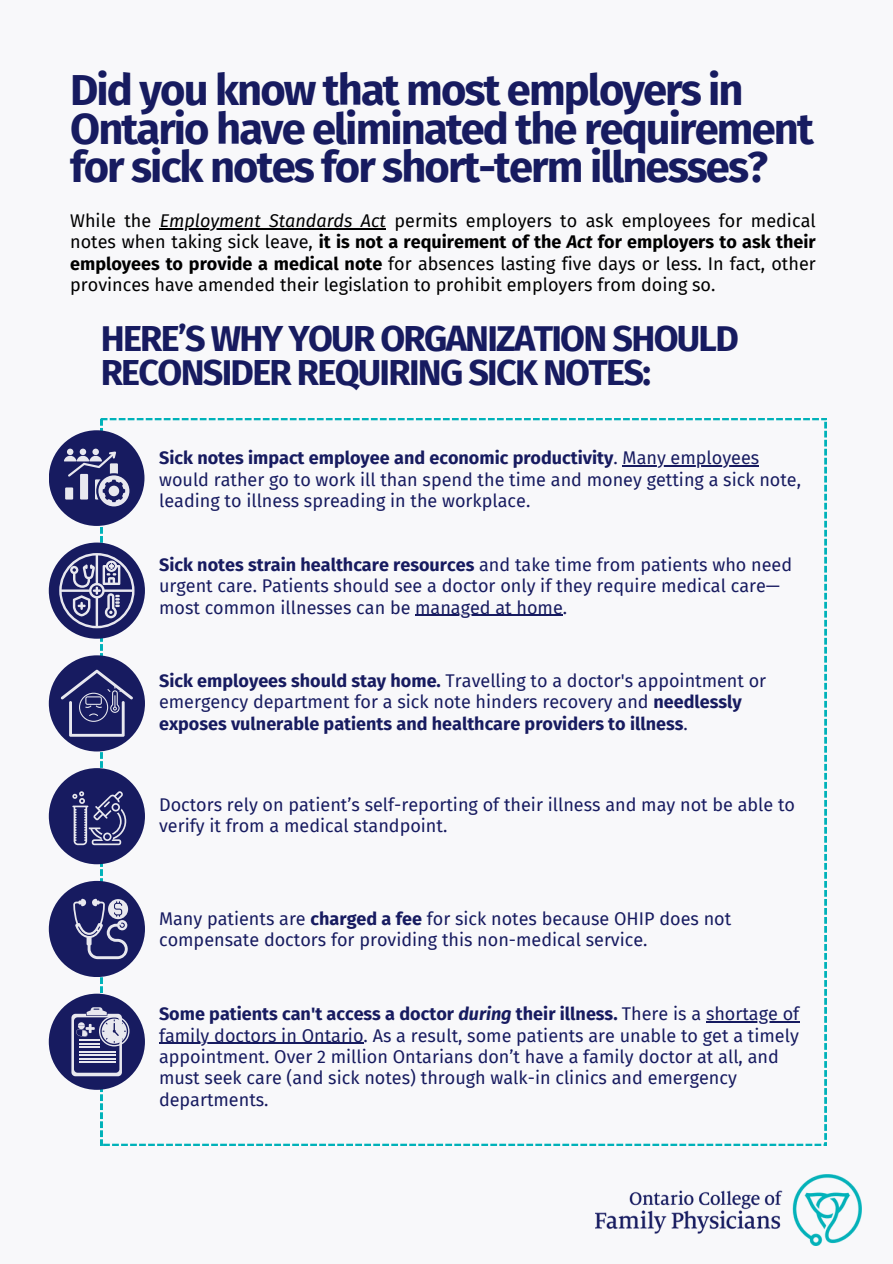
<style>
.page{position:relative;width:893px;height:1264px;background:#fff}
.page>*{position:absolute;margin:0;border:0;box-sizing:border-box;transform-origin:0 0}
.t1{font:700 43.5px/38.2px "Fira Sans";letter-spacing:-.045em;color:#171b60}
.t2{font:700 36px/34.8px "Fira Sans";letter-spacing:-.045em;color:#171b60}
.t3{font:18px/21.3px "Fira Sans";color:#171b60}
.t4{font:18px/21.3px "Fira Sans";color:#000;text-align:justify}
.t5{font:700 18px/21.3px "Fira Sans";color:#171b60}
.s1{font-style:italic}
.s2{font-weight:700}
.s3{font-weight:700;font-style:italic}
.s4{font-weight:400}
</style>
<div class="page">
<div style="left:0;top:0;width:892px;height:1263px;background:#f8f8fa"></div>
<svg style="left:101px;top:418px;width:725px;height:727px"></svg>
<div style="left:49px;top:655px;width:96px;height:96px;background:#171b60;border-radius:50%"></div>
<svg style="left:61px;top:669px;width:72px;height:67px"></svg>
<div style="left:49px;top:542px;width:96px;height:96px;background:#171b60;border-radius:50%"></div>
<svg style="left:59px;top:553px;width:75px;height:75px"></svg>
<hr style="left:415px;top:615px;width:147px;height:1px;background:#171b60">
<div style="left:49px;top:430px;width:95px;height:96px;background:#171b60;border-radius:50%"></div>
<svg style="left:64px;top:448px;width:65px;height:58px"></svg>
<hr style="left:622px;top:465px;width:137px;height:1px;background:#171b60">
<div style="left:49px;top:993px;width:96px;height:96px;background:#171b60;border-radius:50%"></div>
<svg style="left:71px;top:1007px;width:58px;height:69px"></svg>
<hr style="left:706px;top:1021px;width:93px;height:1px;background:#171b60">
<hr style="left:159px;top:1042px;width:204px;height:1px;background:#171b60">
<img style="left:595px;top:1174px;width:266px;height:70px">
<div style="left:49px;top:880px;width:96px;height:97px;background:#171b60;border-radius:50%"></div>
<svg style="left:73px;top:898px;width:55px;height:61px"></svg>
<div style="left:49px;top:768px;width:96px;height:96px;background:#171b60;border-radius:50%"></div>
<svg style="left:72px;top:791px;width:54px;height:54px"></svg>
<hr style="left:160px;top:228px;width:226px;height:1px;background:#000">
<h1 class="t1" style="left:70px;top:68px;width:745px">Did you know that most employers in<br>Ontario have eliminated the requirement for sick notes for short-term illnesses?</h1>
<p class="t4" style="left:70px;top:209px;width:747px">While the <span class="s1">Employment Standards Act</span> permits employers to ask employees for medical notes when taking sick leave, <span class="s2">it is not a requirement of the</span> <span class="s3">Act</span> <span class="s2">for employers to ask their employees to provide a medical note</span> for absences lasting five days or less. In fact, other provinces have amended their legislation to prohibit employers from doing so.</p>
<h2 class="t2" style="left:101px;top:318px;width:639px">HERE’S WHY YOUR ORGANIZATION SHOULD<br>RECONSIDER REQUIRING SICK NOTES:</h2>
<p class="t3" style="left:159px;top:446px;width:643px"><span class="s2">Sick notes impact employee and economic productivity</span>. Many employees would rather go to work ill than spend the time and money getting a sick note, leading to illness spreading in the workplace.</p>
<p class="t3" style="left:159px;top:553px;width:634px"><span class="s2">Sick notes strain healthcare resources</span> and take time from patients who need urgent care. Patients should see a doctor only if they require medical care— most common illnesses can be managed at home.</p>
<p class="t5" style="left:159px;top:669px;width:608px">Sick employees should stay home. <span class="s4">Travelling to a doctor's appointment or emergency department for a sick note hinders recovery and</span> needlessly exposes vulnerable patients and healthcare providers to illness<span class="s4">.</span></p>
<p class="t3" style="left:159px;top:793px;width:637px">Doctors rely on patient’s self-reporting of their illness and may not be able to verify it from a medical standpoint.</p>
<p class="t3" style="left:159px;top:907px;width:573px">Many patients are <span class="s2">charged a fee</span> for sick notes because OHIP does not compensate doctors for providing this non-medical service.</p>
<p class="t3" style="left:159px;top:1002px;width:641px"><span class="s2">Some patients can't access a doctor</span> <span class="s3">during</span> <span class="s2">their illness.</span> There is a shortage of family doctors in Ontario. As a result, some patients are unable to get a timely appointment. Over 2 million Ontarians don’t have a family doctor at all, and must seek care (and sick notes) through walk-in clinics and emergency departments.</p>
</div>
